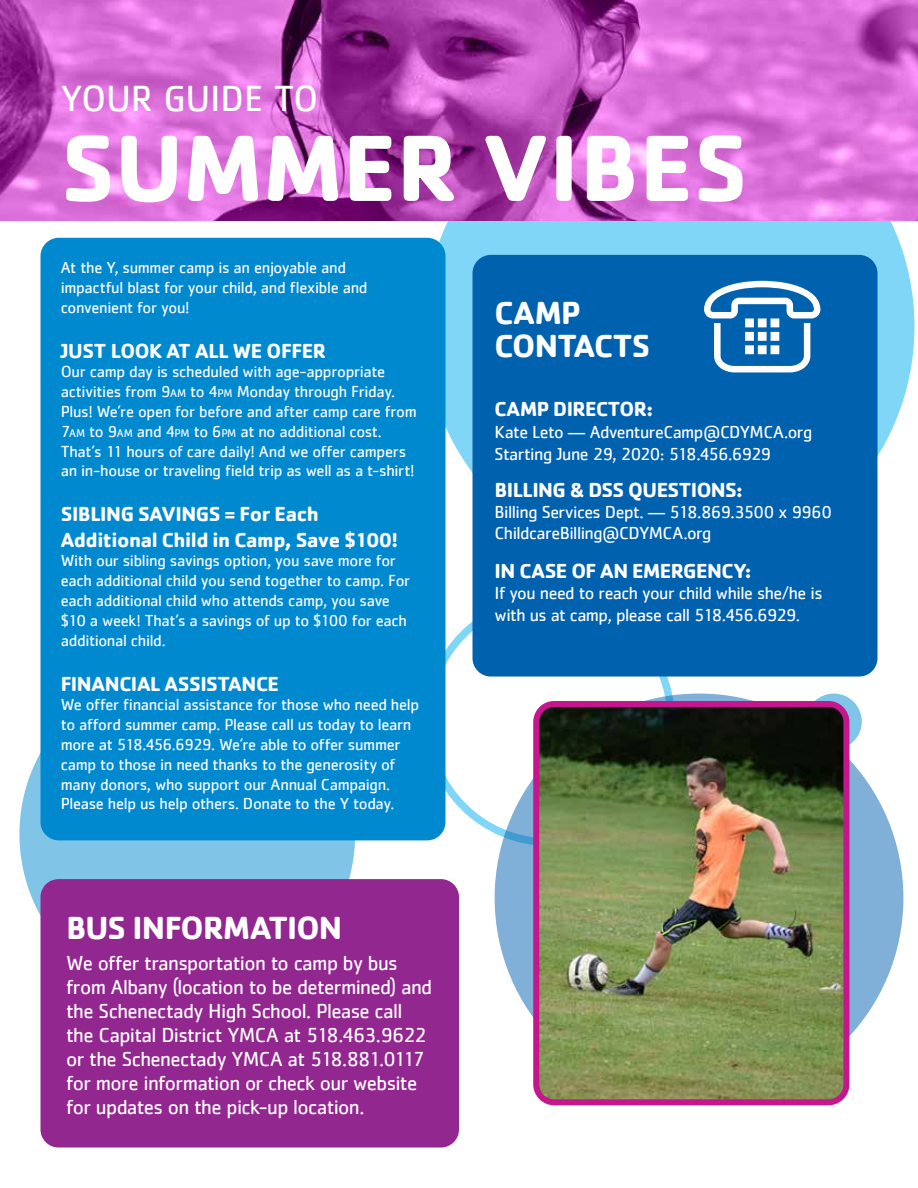
<style>
.page{position:relative;width:918px;height:1188px;background:#fff}
.page>*{position:absolute;margin:0;border:0;box-sizing:border-box;transform-origin:0 0}
.t1{font:700 97.5px "Cachet";color:#fff}
.t2{font:37.5px "Cachet";color:#fff}
.t3{font:700 33px/33px "Cachet";letter-spacing:-.025em;color:#fff}
.t4{font:21px/24px "Cachet";letter-spacing:-.03em;color:#fff}
.t5{font:700 21px/25.2px "Cachet";letter-spacing:-.02em;color:#fff}
.t6{font:18px/21.6px "Cachet";letter-spacing:-.03em;color:#fff}
.t7{font:16.5px/19.8px "Cachet";letter-spacing:-.02em;color:#fff}
.s1{font-size:11.55px}
</style>
<div class="page">
<div style="left:19px;top:666px;width:336px;height:336px;background:#80c4e7;border-radius:50%"></div>
<div style="left:495px;top:694px;width:408px;height:408px;background:#80b0d7;border-radius:50%"></div>
<div style="left:428px;top:85px;width:483px;height:483px;background:#80d6f7;border-radius:50%"></div>
<div style="left:41px;top:238px;width:405px;height:602px;background:#0089cf;border-radius:18px"></div>
<div style="left:472px;top:255px;width:406px;height:422px;background:#0061af;border-radius:18px"></div>
<svg style="left:704px;top:281px;width:116px;height:91px"></svg>
<img style="left:0;top:0;width:918px;height:221px">
<svg style="left:806px;top:694px;width:56px;height:56px"></svg>
<div style="left:40px;top:879px;width:419px;height:269px;background:#92278f;border-radius:18px"></div>
<img style="left:540px;top:704px;width:306px;height:394px">
<div style="left:533px;top:701px;width:316px;height:404px;border:6px solid #c6168d;border-radius:18px"></div>
<h2 class="t2" style="left:61px;top:77px;width:259px">YOUR GUIDE TO</h2>
<h1 class="t1" style="left:61px;top:105px;width:689px">SUMMER VIBES</h1>
<p class="t7" style="left:61px;top:257px;width:308px">At the Y, summer camp is an enjoyable and impactful blast for your child, and flexible and convenient for you!</p>
<p class="t5" style="left:61px;top:337px;width:267px">JUST LOOK AT ALL WE OFFER</p>
<p class="t7" style="left:61px;top:362px;width:357px">Our camp day is scheduled with age-appropriate activities from 9<span class="s1">AM</span> to 4<span class="s1">PM</span> Monday through Friday.<br>Plus! We’re open for before and after camp care from 7<span class="s1">AM</span> to 9<span class="s1">AM</span> and 4<span class="s1">PM</span> to 6<span class="s1">PM</span> at no additional cost.<br>That’s 11 hours of care daily! And we offer campers an in-house or traveling field trip as well as a t-shirt!</p>
<p class="t5" style="left:61px;top:501px;width:339px">SIBLING SAVINGS = For Each<br>Additional Child in Camp, Save $100!</p>
<p class="t7" style="left:61px;top:551px;width:351px">With our sibling savings option, you save more for each additional child you send together to camp. For each additional child who attends camp, you save $10 a week! That’s a savings of up to $100 for each additional child.</p>
<p class="t5" style="left:61px;top:670px;width:220px">FINANCIAL ASSISTANCE</p>
<p class="t7" style="left:61px;top:695px;width:360px">We offer financial assistance for those who need help to afford summer camp. Please call us today to learn more at 518.456.6929. We’re able to offer summer camp to those in need thanks to the generosity of many donors, who support our Annual Campaign.<br>Please help us help others. Donate to the Y today.</p>
<h3 class="t3" style="left:66px;top:910px;width:278px">BUS INFORMATION</h3>
<p class="t4" style="left:66px;top:950px;width:368px">We offer transportation to camp by bus from Albany (location to be determined) and the Schenectady High School. Please call the Capital District YMCA at 518.463.9622 or the Schenectady YMCA at 518.881.0117 for more information or check our website for updates on the pick-up location.</p>
<h3 class="t3" style="left:495px;top:296px;width:157px">CAMP<br>CONTACTS</h3>
<p class="t5" style="left:495px;top:396px;width:160px">CAMP DIRECTOR:</p>
<p class="t6" style="left:495px;top:421px;width:319px">Kate Leto — AdventureCamp@CDYMCA.org<br>Starting June 29, 2020: 518.456.6929</p>
<p class="t5" style="left:495px;top:477px;width:250px">BILLING &amp; DSS QUESTIONS:</p>
<p class="t6" style="left:495px;top:501px;width:339px;line-height:21px">Billing Services Dept. — 518.869.3500 x 9960<br>ChildcareBilling@CDYMCA.org</p>
<p class="t5" style="left:495px;top:557px;width:259px">IN CASE OF AN EMERGENCY:</p>
<p class="t6" style="left:495px;top:582px;width:329px">If you need to reach your child while she/he is with us at camp, please call 518.456.6929.</p>
</div>
